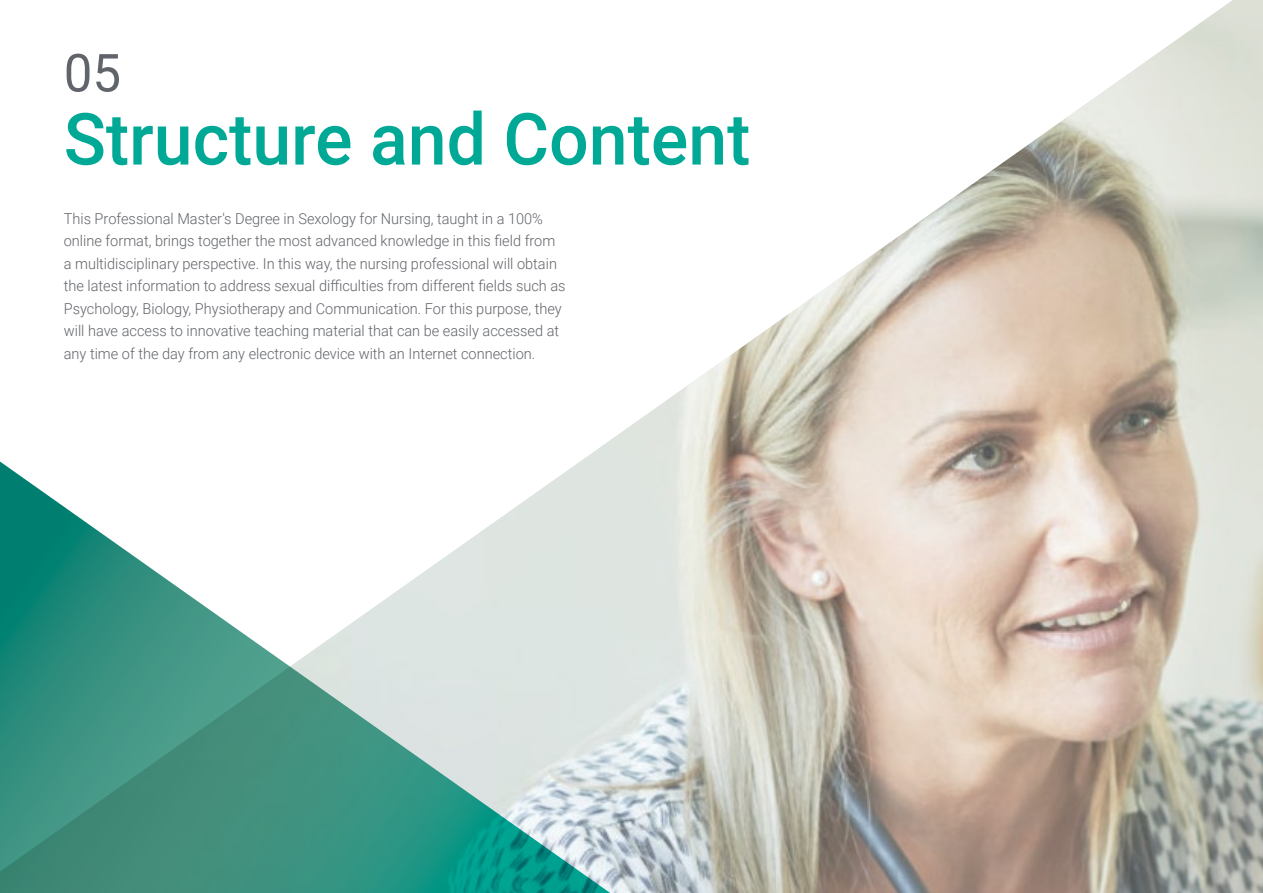
<style>
.page{position:relative;width:1263px;height:893px;background:#fff}
.page>*{position:absolute;margin:0;border:0;box-sizing:border-box;transform-origin:0 0}
.t1{font:500 72px "Roboto";color:#00a996}
.t2{font:52.5px "Roboto";color:#61646a}
.t3{font:300 15px/22.5px "Roboto";color:#61646a}
</style>
<div class="page">
<img style="left:602px;top:0;width:661px;height:893px">
<svg style="left:0;top:446px;width:640px;height:447px"></svg>
<h2 class="t2" style="left:64px;top:36px;width:59px">05</h2>
<h1 class="t1" style="left:64px;top:89px;width:688px">Structure and Content</h1>
<p class="t3" style="left:64px;top:207px;width:503px">This Professional Master's Degree in Sexology for Nursing, taught in a 100% online format, brings together the most advanced knowledge in this field from a multidisciplinary perspective. In this way, the nursing professional will obtain the latest information to address sexual difficulties from different fields such as Psychology, Biology, Physiotherapy and Communication. For this purpose, they will have access to innovative teaching material that can be easily accessed at any time of the day from any electronic device with an Internet connection.</p>
</div>
